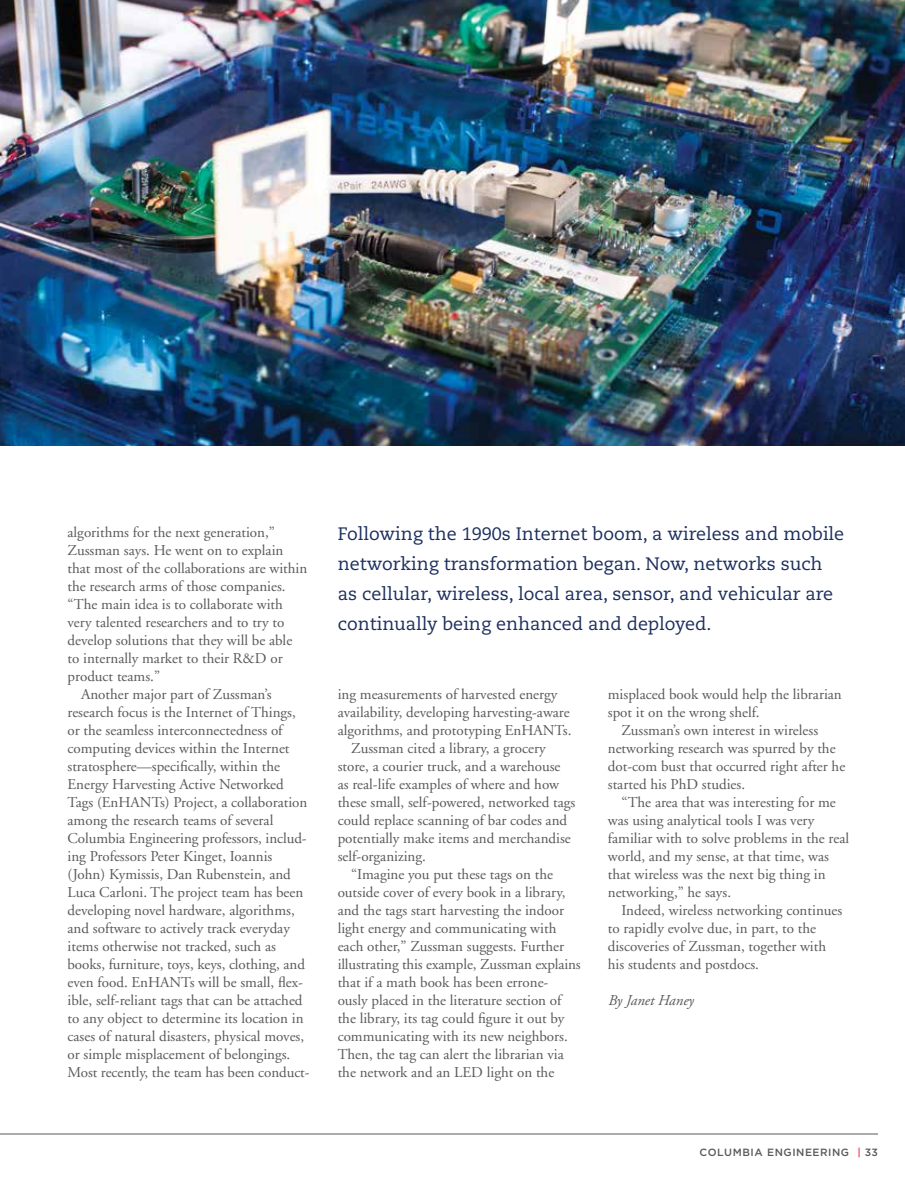
<style>
.page{position:relative;width:905px;height:1188px;background:#fff}
.page>*{position:absolute;margin:0;border:0;box-sizing:border-box;transform-origin:0 0}
.t1{font:18px/30px "Caecilia";color:#1b2e5d}
.t2{font:15px "Adobe Garamond";color:#58595b}
.t3{font:italic 15px "Adobe Garamond";color:#58595b}
.t4{font:500 10.5px "Gotham";letter-spacing:.05em;color:#58595b}
.s1{color:#ef3745}
</style>
<div class="page">
<hr style="left:0;top:1134px;width:878px;height:1px;background:#58595b">
<img style="left:0;top:0;width:904px;height:446px">
<p class="t2" style="left:68px;top:525px;width:209px">algorithms for the next generation,”</p>
<p class="t2" style="left:68px;top:543px;width:217px">Zussman says. He went on to explain</p>
<p class="t2" style="left:68px;top:561px;width:241px">that most of the collaborations are within</p>
<p class="t2" style="left:68px;top:579px;width:220px">the research arms of those companies.</p>
<p class="t2" style="left:68px;top:597px;width:217px">“The main idea is to collaborate with</p>
<p class="t2" style="left:68px;top:615px;width:218px">very talented researchers and to try to</p>
<p class="t2" style="left:68px;top:633px;width:226px">develop solutions that they will be able</p>
<p class="t2" style="left:68px;top:651px;width:217px">to internally market to their R&amp;D or</p>
<p class="t2" style="left:68px;top:669px;width:94px">product teams.”</p>
<p class="t2" style="left:81px;top:687px;width:192px">Another major part of Zussman’s</p>
<p class="t2" style="left:68px;top:705px;width:230px">research focus is the Internet of Things,</p>
<p class="t2" style="left:68px;top:723px;width:216px">or the seamless interconnectedness of</p>
<p class="t2" style="left:68px;top:741px;width:223px">computing devices within the Internet</p>
<p class="t2" style="left:68px;top:759px;width:214px">stratosphere—specifically, within the</p>
<p class="t2" style="left:68px;top:777px;width:218px">Energy Harvesting Active Networked</p>
<p class="t2" style="left:68px;top:795px;width:241px">Tags (EnHANTs) Project, a collaboration</p>
<p class="t2" style="left:68px;top:813px;width:207px">among the research teams of several</p>
<p class="t2" style="left:68px;top:831px;width:241px">Columbia Engineering professors, includ-</p>
<p class="t2" style="left:68px;top:849px;width:206px">ing Professors Peter Kinget, Ioannis</p>
<p class="t2" style="left:68px;top:867px;width:225px">(John) Kymissis, Dan Rubenstein, and</p>
<p class="t2" style="left:68px;top:885px;width:237px">Luca Carloni. The project team has been</p>
<p class="t2" style="left:68px;top:903px;width:229px">developing novel hardware, algorithms,</p>
<p class="t2" style="left:68px;top:921px;width:224px">and software to actively track everyday</p>
<p class="t2" style="left:68px;top:939px;width:210px">items otherwise not tracked, such as</p>
<p class="t2" style="left:68px;top:957px;width:239px">books, furniture, toys, keys, clothing, and</p>
<p class="t2" style="left:68px;top:975px;width:237px">even food. EnHANTs will be small, flex-</p>
<p class="t2" style="left:68px;top:993px;width:236px">ible, self-reliant tags that can be attached</p>
<p class="t2" style="left:68px;top:1011px;width:237px">to any object to determine its location in</p>
<p class="t2" style="left:68px;top:1029px;width:238px">cases of natural disasters, physical moves,</p>
<p class="t2" style="left:68px;top:1047px;width:224px">or simple misplacement of belongings.</p>
<p class="t2" style="left:68px;top:1065px;width:243px">Most recently, the team has been conduct-</p>
<p class="t1" style="left:338px;top:519px;width:508px">Following the 1990s Internet boom, a wireless and mobile networking transformation began. Now, networks such as cellular, wireless, local area, sensor, and vehicular are continually being enhanced and deployed.</p>
<p class="t2" style="left:338px;top:687px;width:221px">ing measurements of harvested energy</p>
<p class="t2" style="left:338px;top:705px;width:233px">availability, developing harvesting-aware</p>
<p class="t2" style="left:338px;top:723px;width:235px">algorithms, and prototyping EnHANTs.</p>
<p class="t2" style="left:351px;top:741px;width:196px">Zussman cited a library, a grocery</p>
<p class="t2" style="left:338px;top:759px;width:224px">store, a courier truck, and a warehouse</p>
<p class="t2" style="left:338px;top:777px;width:223px">as real-life examples of where and how</p>
<p class="t2" style="left:338px;top:795px;width:239px">these small, self-powered, networked tags</p>
<p class="t2" style="left:338px;top:813px;width:231px">could replace scanning of bar codes and</p>
<p class="t2" style="left:338px;top:831px;width:235px">potentially make items and merchandise</p>
<p class="t2" style="left:338px;top:849px;width:90px">self-organizing.</p>
<p class="t2" style="left:351px;top:867px;width:203px">“Imagine you put these tags on the</p>
<p class="t2" style="left:338px;top:885px;width:229px">outside cover of every book in a library,</p>
<p class="t2" style="left:338px;top:903px;width:228px">and the tags start harvesting the indoor</p>
<p class="t2" style="left:338px;top:921px;width:220px">light energy and communicating with</p>
<p class="t2" style="left:338px;top:939px;width:228px">each other,” Zussman suggests. Further</p>
<p class="t2" style="left:338px;top:957px;width:244px">illustrating this example, Zussman explains</p>
<p class="t2" style="left:338px;top:975px;width:212px">that if a math book has been errone-</p>
<p class="t2" style="left:338px;top:993px;width:225px">ously placed in the literature section of</p>
<p class="t2" style="left:338px;top:1011px;width:228px">the library, its tag could figure it out by</p>
<p class="t2" style="left:338px;top:1029px;width:232px">communicating with its new neighbors.</p>
<p class="t2" style="left:338px;top:1047px;width:227px">Then, the tag can alert the librarian via</p>
<p class="t2" style="left:338px;top:1065px;width:218px">the network and an LED light on the</p>
<p class="t2" style="left:608px;top:687px;width:235px">misplaced book would help the librarian</p>
<p class="t2" style="left:608px;top:705px;width:153px">spot it on the wrong shelf.</p>
<p class="t2" style="left:621px;top:723px;width:198px">Zussman’s own interest in wireless</p>
<p class="t2" style="left:608px;top:741px;width:229px">networking research was spurred by the</p>
<p class="t2" style="left:608px;top:759px;width:239px">dot-com bust that occurred right after he</p>
<p class="t2" style="left:608px;top:777px;width:139px">started his PhD studies.</p>
<p class="t2" style="left:621px;top:795px;width:216px">“The area that was interesting for me</p>
<p class="t2" style="left:608px;top:813px;width:208px">was using analytical tools I was very</p>
<p class="t2" style="left:608px;top:831px;width:243px">familiar with to solve problems in the real</p>
<p class="t2" style="left:608px;top:849px;width:223px">world, and my sense, at that time, was</p>
<p class="t2" style="left:608px;top:867px;width:219px">that wireless was the next big thing in</p>
<p class="t2" style="left:608px;top:885px;width:125px">networking,” he says.</p>
<p class="t2" style="left:621px;top:903px;width:222px">Indeed, wireless networking continues</p>
<p class="t2" style="left:608px;top:921px;width:210px">to rapidly evolve due, in part, to the</p>
<p class="t2" style="left:608px;top:939px;width:220px">discoveries of Zussman, together with</p>
<p class="t2" style="left:608px;top:957px;width:153px">his students and postdocs.</p>
<p class="t3" style="left:608px;top:993px;width:87px">By Janet Haney</p>
<p class="t4" style="left:699px;top:1145px;width:180px">COLUMBIA ENGINEERING <span class="s1">|</span> 33</p>
</div>
